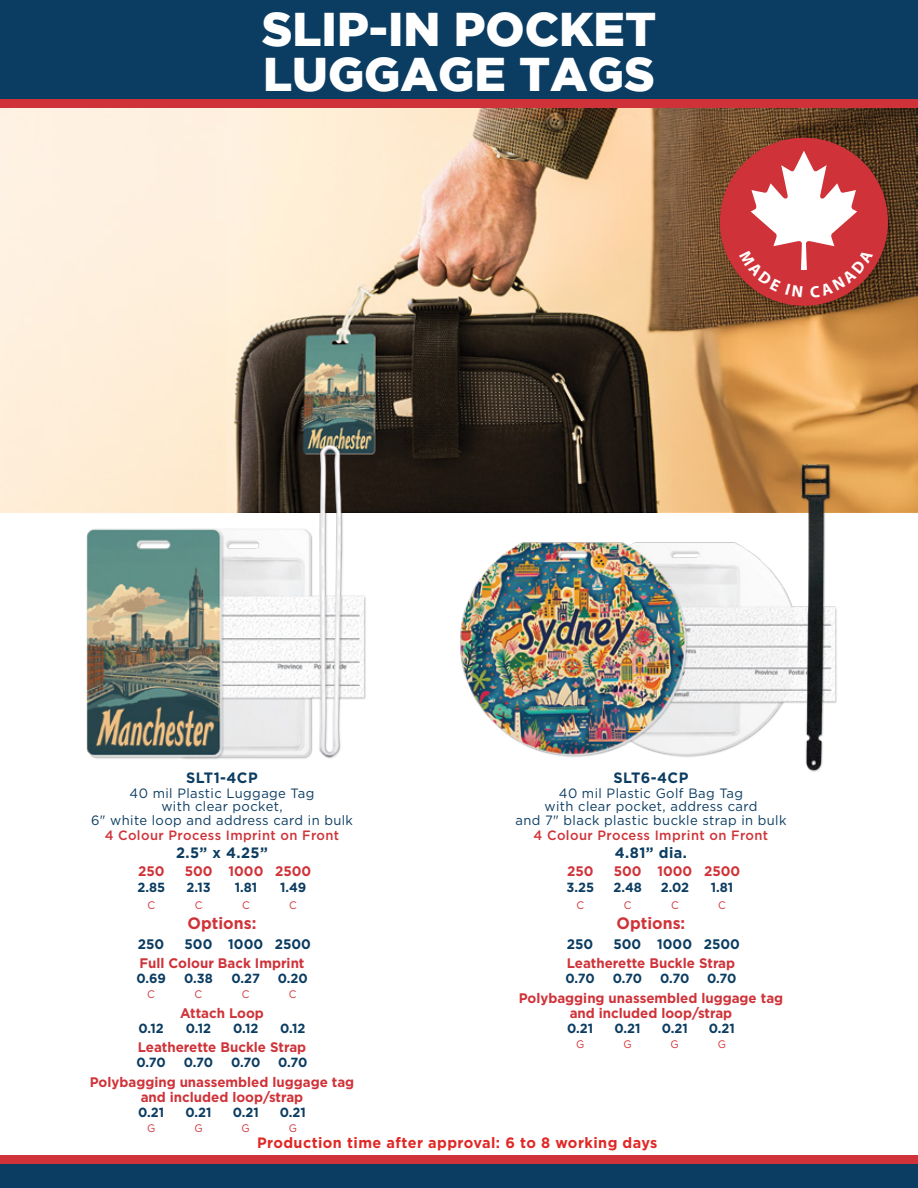
<style>
.page{position:relative;width:918px;height:1188px;background:#fff}
.page>*{position:absolute;margin:0;border:0;box-sizing:border-box;transform-origin:0 0}
.t1{font:900 47.25px/45.3px "Gotham";color:#fff}
.t2{font:700 16.5px "Gotham";color:#cf3339;scale:.96 1}
.t3{font:700 15px "Gotham";letter-spacing:.03em;color:#e02826;scale:.96 1}
.t4{font:700 15px "Gotham";letter-spacing:.03em;color:#0b3c61;scale:.96 1}
.t5{font:700 13.8px/15px "Gotham";color:#cf3339;text-align:center;scale:.96 1}
.t6{font:700 13.8px "Gotham";color:#0b3c61;scale:.96 1}
.t7{font:13.5px/13.5px "Gotham";letter-spacing:.03em;color:#0b3c61;text-align:center;scale:.96 1}
.t8{font:500 13.5px "Gotham HTF";letter-spacing:.03em;color:#cf3339;scale:.96 1}
.t9{font:700 13.2px "Gotham";color:#0b3c61;scale:.96 1}
.t10{font:10.95px "Gotham";color:#cf3339;scale:.96 1}
</style>
<div class="page">
<img style="left:0;top:107px;width:918px;height:405px">
<div style="left:0;top:1164px;width:918px;height:24px;background:#0b3c61"></div>
<div style="left:0;top:1156px;width:918px;height:8px;background:#cf3339"></div>
<div style="left:0;top:0;width:918px;height:99px;background:#0b3c61"></div>
<div style="left:0;top:99px;width:918px;height:8px;background:#cf3339"></div>
<img style="left:73px;top:440px;width:300px;height:319px">
<img style="left:454px;top:458px;width:394px;height:314px">
<img style="left:716px;top:134px;width:181px;height:181px">
<div style="left:720px;top:138px;width:168px;height:168px;background:#cf3339;border-radius:50%"></div>
<svg style="left:739px;top:151px;width:134px;height:147px"></svg>
<h1 class="t1" style="left:262px;top:5px;width:396px">SLIP-IN POCKET<br>LUGGAGE TAGS</h1>
<p class="t4" style="left:186px;top:769px;width:76px">SLT1-4CP</p>
<p class="t7" style="left:91px;top:786px;width:274px">40 mil Plastic Luggage Tag<br>with clear pocket,<br>6" white loop and address card in bulk</p>
<p class="t8" style="left:105px;top:827px;width:246px">4 Colour Process Imprint on Front</p>
<p class="t4" style="left:176px;top:844px;width:97px">2.5” x 4.25”</p>
<p class="t5" style="left:138px;top:863px;width:29px">250</p>
<p class="t5" style="left:185px;top:863px;width:133px">500 1000 2500</p>
<p class="t9" style="left:138px;top:880px;width:30px">2.85</p>
<p class="t9" style="left:187px;top:880px;width:27px">2.13</p>
<p class="t9" style="left:235px;top:880px;width:25px">1.81</p>
<p class="t9" style="left:280px;top:880px;width:29px">1.49</p>
<p class="t10" style="left:148px;top:899px;width:10px">C</p>
<p class="t10" style="left:195px;top:899px;width:10px">C</p>
<p class="t10" style="left:242px;top:899px;width:10px">C</p>
<p class="t10" style="left:289px;top:899px;width:10px">C</p>
<p class="t2" style="left:188px;top:914px;width:73px">Options:</p>
<p class="t5" style="left:139px;top:956px;width:173px">Full Colour Back Imprint</p>
<p class="t5" style="left:180px;top:1005px;width:89px">Attach Loop</p>
<p class="t5" style="left:138px;top:1040px;width:177px">Leatherette Buckle Strap</p>
<p class="t5" style="left:90px;top:1074px;width:277px">Polybagging unassembled luggage tag and included loop/strap</p>
<p class="t6" style="left:138px;top:936px;width:29px">250</p>
<p class="t6" style="left:185px;top:936px;width:133px">500 1000 2500</p>
<p class="t9" style="left:136px;top:971px;width:32px">0.69</p>
<p class="t9" style="left:184px;top:971px;width:31px">0.38</p>
<p class="t9" style="left:231px;top:971px;width:31px">0.27</p>
<p class="t9" style="left:278px;top:971px;width:33px">0.20</p>
<p class="t10" style="left:147px;top:988px;width:10px">C</p>
<p class="t10" style="left:195px;top:988px;width:10px">C</p>
<p class="t10" style="left:242px;top:988px;width:10px">C</p>
<p class="t10" style="left:289px;top:988px;width:10px">C</p>
<p class="t9" style="left:138px;top:1021px;width:28px">0.12</p>
<p class="t9" style="left:186px;top:1021px;width:28px">0.12</p>
<p class="t9" style="left:233px;top:1021px;width:28px">0.12</p>
<p class="t9" style="left:280px;top:1021px;width:28px">0.12</p>
<p class="t9" style="left:136px;top:1055px;width:32px">0.70</p>
<p class="t9" style="left:184px;top:1055px;width:32px">0.70</p>
<p class="t9" style="left:231px;top:1055px;width:32px">0.70</p>
<p class="t9" style="left:278px;top:1055px;width:32px">0.70</p>
<p class="t9" style="left:138px;top:1105px;width:29px">0.21</p>
<p class="t9" style="left:185px;top:1105px;width:29px">0.21</p>
<p class="t9" style="left:233px;top:1105px;width:29px">0.21</p>
<p class="t9" style="left:280px;top:1105px;width:29px">0.21</p>
<p class="t10" style="left:147px;top:1122px;width:10px">G</p>
<p class="t10" style="left:194px;top:1122px;width:10px">G</p>
<p class="t10" style="left:242px;top:1122px;width:10px">G</p>
<p class="t10" style="left:289px;top:1122px;width:10px">G</p>
<p class="t4" style="left:614px;top:769px;width:79px">SLT6-4CP</p>
<p class="t7" style="left:515px;top:786px;width:284px">40 mil Plastic Golf Bag Tag<br>with clear pocket, address card<br>and 7" black plastic buckle strap in bulk</p>
<p class="t8" style="left:534px;top:827px;width:246px">4 Colour Process Imprint on Front</p>
<p class="t4" style="left:615px;top:844px;width:77px">4.81” dia.</p>
<p class="t5" style="left:567px;top:863px;width:29px">250</p>
<p class="t5" style="left:614px;top:863px;width:133px">500 1000 2500</p>
<p class="t9" style="left:567px;top:880px;width:30px">3.25</p>
<p class="t9" style="left:613px;top:880px;width:31px">2.48</p>
<p class="t9" style="left:661px;top:880px;width:31px">2.02</p>
<p class="t9" style="left:711px;top:880px;width:25px">1.81</p>
<p class="t10" style="left:577px;top:899px;width:10px">C</p>
<p class="t10" style="left:624px;top:899px;width:10px">C</p>
<p class="t10" style="left:671px;top:899px;width:10px">C</p>
<p class="t10" style="left:718px;top:899px;width:10px">C</p>
<p class="t2" style="left:617px;top:914px;width:73px">Options:</p>
<p class="t5" style="left:567px;top:956px;width:177px">Leatherette Buckle Strap</p>
<p class="t5" style="left:519px;top:990px;width:277px">Polybagging unassembled luggage tag and included loop/strap</p>
<p class="t6" style="left:567px;top:936px;width:29px">250</p>
<p class="t6" style="left:614px;top:936px;width:133px">500 1000 2500</p>
<p class="t9" style="left:565px;top:971px;width:32px">0.70</p>
<p class="t9" style="left:613px;top:971px;width:32px">0.70</p>
<p class="t9" style="left:660px;top:971px;width:32px">0.70</p>
<p class="t9" style="left:707px;top:971px;width:32px">0.70</p>
<p class="t9" style="left:567px;top:1021px;width:29px">0.21</p>
<p class="t9" style="left:614px;top:1021px;width:29px">0.21</p>
<p class="t9" style="left:662px;top:1021px;width:29px">0.21</p>
<p class="t9" style="left:709px;top:1021px;width:29px">0.21</p>
<p class="t10" style="left:576px;top:1038px;width:10px">G</p>
<p class="t10" style="left:623px;top:1038px;width:10px">G</p>
<p class="t10" style="left:671px;top:1038px;width:10px">G</p>
<p class="t10" style="left:718px;top:1038px;width:10px">G</p>
<p class="t3" style="left:257px;top:1134px;width:419px">Production time after approval: 6 to 8 working days</p>
</div>
